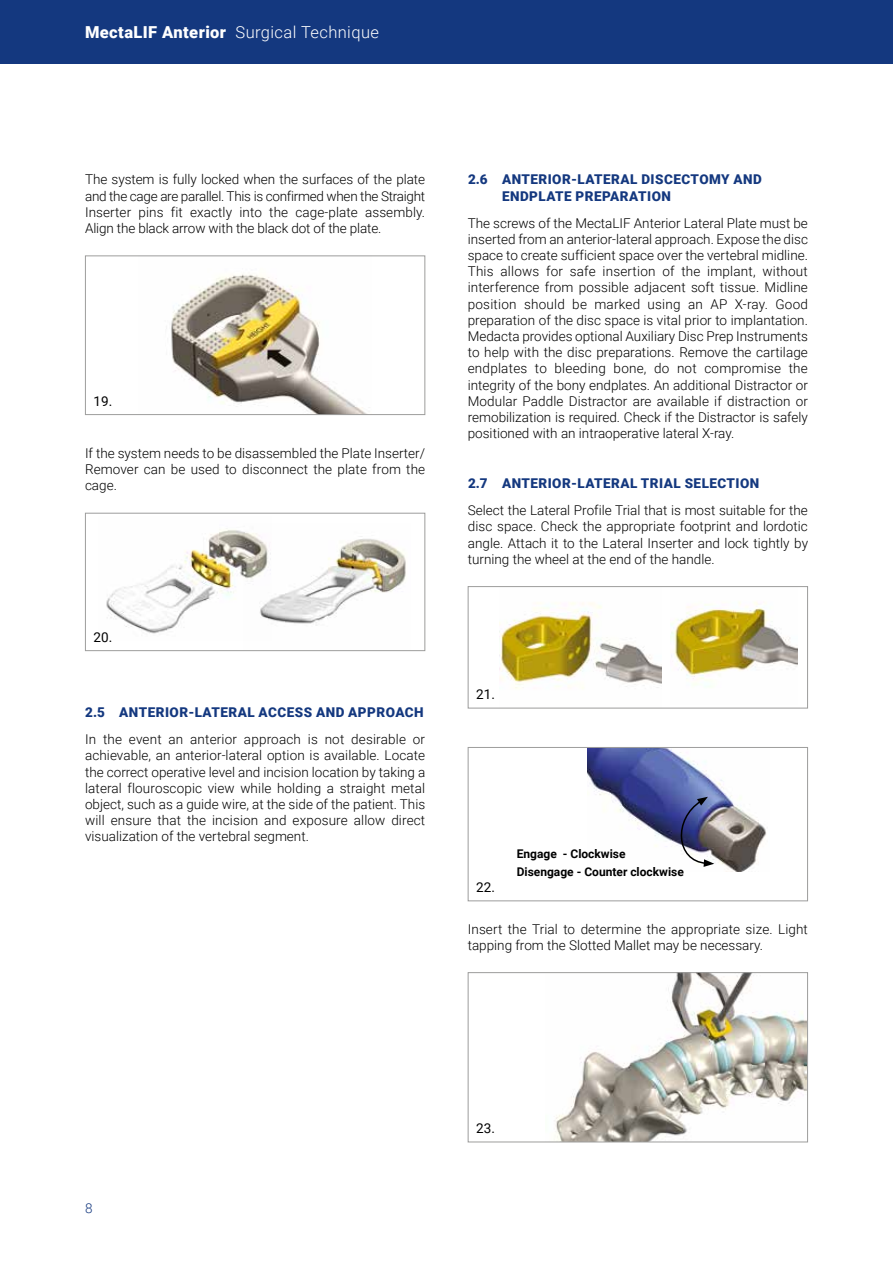
<style>
.page{position:relative;width:893px;height:1263px;background:#fff}
.page>*{position:absolute;margin:0;border:0;box-sizing:border-box;transform-origin:0 0}
.t1{font:300 16.5px "Roboto";letter-spacing:.025em;color:#fff}
.t2{font:300 13.5px/16.2px "Roboto";color:#000;text-align:justify}
.t3{font:900 13.5px/16.2px "Roboto";letter-spacing:.035em;color:#14387f}
.t4{font:13.5px "Roboto";color:#000}
.t5{font:300 13.5px "Roboto";color:#14387f}
.t6{font:700 12px/18px "Roboto";color:#000}
.s1{font-weight:900}
</style>
<div class="page">
<div style="left:0;top:0;width:893px;height:64px;background:#14387f"></div>
<img style="left:171px;top:274px;width:195px;height:139px">
<div style="left:85px;top:255px;width:340px;height:160px;border:1px solid #9d9d9c"></div>
<img style="left:106px;top:530px;width:138px;height:104px">
<img style="left:244px;top:532px;width:162px;height:94px">
<div style="left:85px;top:513px;width:340px;height:138px;border:1px solid #9d9d9c"></div>
<img style="left:500px;top:602px;width:161px;height:87px">
<img style="left:671px;top:602px;width:126px;height:83px">
<div style="left:468px;top:586px;width:340px;height:122px;border:1px solid #9d9d9c"></div>
<img style="left:587px;top:749px;width:179px;height:122px">
<svg style="left:673px;top:797px;width:41px;height:70px"></svg>
<div style="left:468px;top:747px;width:340px;height:154px;border:1px solid #9d9d9c"></div>
<img style="left:555px;top:974px;width:251px;height:166px">
<div style="left:468px;top:972px;width:340px;height:170px;border:1px solid #9d9d9c"></div>
<p class="t1" style="left:85px;top:21px;width:295px"><span class="s1">MectaLIF Anterior</span> Surgical Technique</p>
<p class="t2" style="left:85px;top:171px;width:342px">The system is fully locked when the surfaces of the plate and the cage are parallel. This is confirmed when the Straight Inserter pins fit exactly into the cage-plate assembly.<br>Align the black arrow with the black dot of the plate.</p>
<p class="t4" style="left:94px;top:391px;width:20px">19.</p>
<p class="t2" style="left:85px;top:445px;width:342px">If the system needs to be disassembled the Plate Inserter/ Remover can be used to disconnect the plate from the cage.</p>
<p class="t4" style="left:94px;top:627px;width:20px">20.</p>
<p class="t3" style="left:85px;top:704px;width:340px">2.5 ANTERIOR-LATERAL ACCESS AND APPROACH</p>
<p class="t2" style="left:85px;top:731px;width:342px">In the event an anterior approach is not desirable or achievable, an anterior-lateral option is available. Locate the correct operative level and incision location by taking a lateral flouroscopic view while holding a straight metal object, such as a guide wire, at the side of the patient. This will ensure that the incision and exposure allow direct visualization of the vertebral segment.</p>
<p class="t3" style="left:502px;top:171px;width:261px;text-indent:-34px">2.6 ANTERIOR-LATERAL DISCECTOMY AND<br>ENDPLATE PREPARATION</p>
<p class="t2" style="left:468px;top:214px;width:342px">The screws of the MectaLIF Anterior Lateral Plate must be inserted from an anterior-lateral approach. Expose the disc space to create sufficient space over the vertebral midline.<br>This allows for safe insertion of the implant, without interference from possible adjacent soft tissue. Midline position should be marked using an AP X-ray. Good preparation of the disc space is vital prior to implantation.<br>Medacta provides optional Auxiliary Disc Prep Instruments to help with the disc preparations. Remove the cartilage endplates to bleeding bone, do not compromise the integrity of the bony endplates. An additional Distractor or Modular Paddle Distractor are available if distraction or remobilization is required. Check if the Distractor is safely positioned with an intraoperative lateral X-ray.</p>
<p class="t3" style="left:468px;top:475px;width:293px">2.7 ANTERIOR-LATERAL TRIAL SELECTION</p>
<p class="t2" style="left:468px;top:502px;width:342px">Select the Lateral Profile Trial that is most suitable for the disc space. Check the appropriate footprint and lordotic angle. Attach it to the Lateral Inserter and lock tightly by turning the wheel at the end of the handle.</p>
<p class="t4" style="left:476px;top:685px;width:20px">21.</p>
<p class="t6" style="left:517px;top:844px;width:169px">Engage - Clockwise<br>Disengage - Counter clockwise</p>
<p class="t4" style="left:476px;top:878px;width:20px">22.</p>
<p class="t2" style="left:468px;top:920px;width:342px">Insert the Trial to determine the appropriate size. Light tapping from the Slotted Mallet may be necessary.</p>
<p class="t5" style="left:85px;top:1198px;width:9px">8</p>
<p class="t4" style="left:476px;top:1119px;width:20px">23.</p>
</div>
